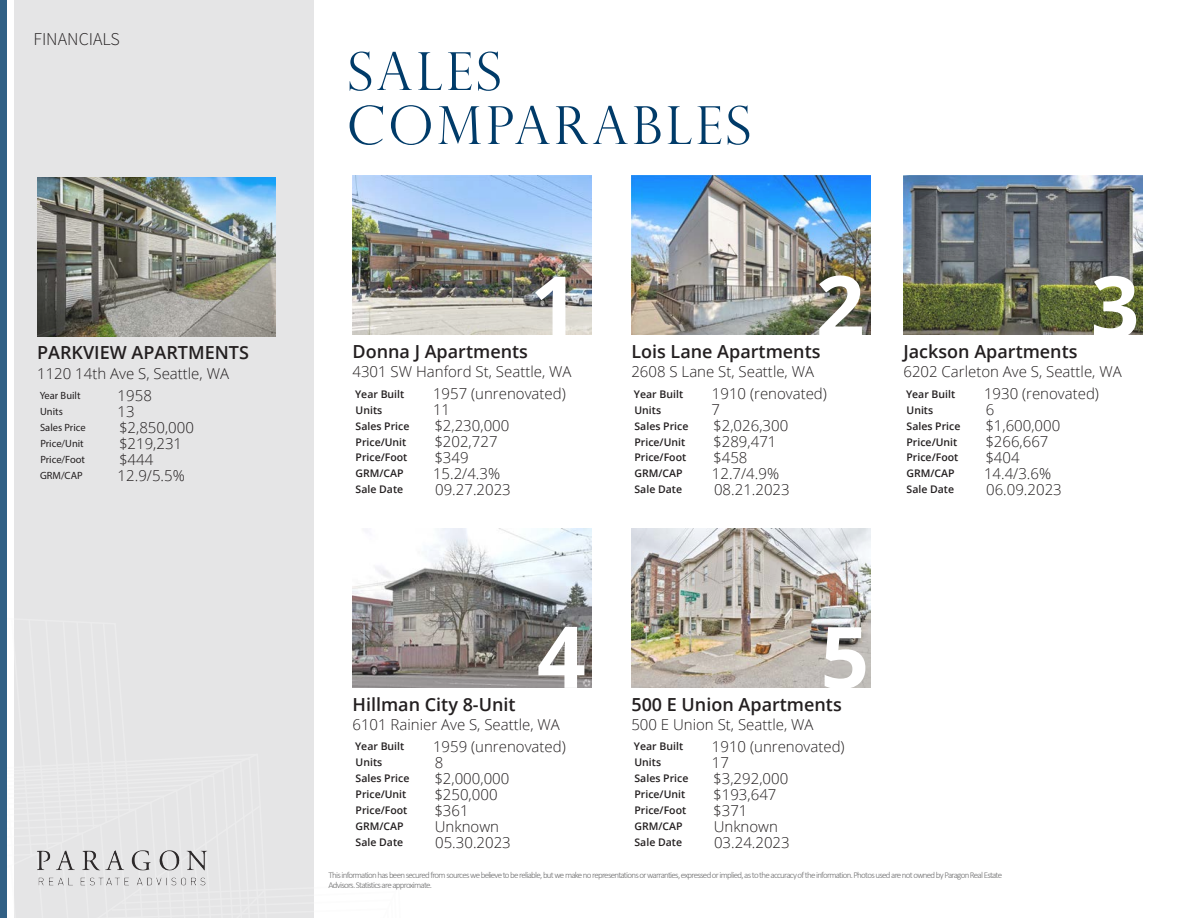
<style>
.page{position:relative;width:1188px;height:918px;background:#fff}
.page>*{position:absolute;margin:0;border:0;box-sizing:border-box;transform-origin:0 0}
.t1{font:700 85.5px "Open Sans";color:#fff}
.Page_Title{font:300 52.5px "Perpetua Titling";letter-spacing:.07em;color:#003b69}
.t2{font:600 18px "Open Sans";color:#231f20}
.t3{font:18px "Source Sans Variable";color:#231f20}
.t4{font:300 15px "Open Sans";color:#231f20}
.t5{font:600 10.5px "Open Sans";color:#231f20}
.t6{font:10.5px "Myriad Pro";color:#231f20}
.t7{font:300 9px/10.5px "Calibri";letter-spacing:-.08em;color:#3e3e3f}
</style>
<div class="page">
<div style="left:15px;top:0;width:299px;height:918px;background:#e5e5e6"></div>
<img style="left:352px;top:176px;width:239px;height:159px">
<img style="left:631px;top:176px;width:239px;height:159px">
<img style="left:903px;top:176px;width:239px;height:159px">
<img style="left:352px;top:528px;width:239px;height:159px">
<img style="left:631px;top:528px;width:239px;height:159px">
<img style="left:37px;top:177px;width:239px;height:159px">
<img style="left:37px;top:850px;width:170px;height:36px">
<div style="left:0;top:0;width:7px;height:918px;background:#316085"></div>
<p class="t3" style="left:33px;top:28px;width:88px">FINANCIALS</p>
<p class="t2" style="left:37px;top:340px;width:213px">PARKVIEW APARTMENTS</p>
<p class="t4" style="left:37px;top:363px;width:193px">1120 14th Ave S, Seattle, WA</p>
<p class="t6" style="left:40px;top:389px;width:42px">Year Built</p>
<p class="t4" style="left:118px;top:385px;width:36px">1958</p>
<p class="t6" style="left:40px;top:405px;width:24px">Units</p>
<p class="t4" style="left:118px;top:401px;width:19px">13</p>
<p class="t6" style="left:40px;top:421px;width:47px">Sales Price</p>
<p class="t4" style="left:119px;top:417px;width:76px">$2,850,000</p>
<p class="t6" style="left:40px;top:437px;width:45px">Price/Unit</p>
<p class="t4" style="left:119px;top:433px;width:65px">$219,231</p>
<p class="t6" style="left:40px;top:453px;width:46px">Price/Foot</p>
<p class="t4" style="left:119px;top:449px;width:36px">$444</p>
<p class="t6" style="left:40px;top:469px;width:44px">GRM/CAP</p>
<p class="t4" style="left:118px;top:465px;width:69px">12.9/5.5%</p>
<p class="Page_Title" style="left:348px;top:40px;width:155px">SALES</p>
<p class="Page_Title" style="left:347px;top:94px;width:405px">COMPARABLES</p>
<p class="t1" style="left:530px;top:246px;width:50px">1</p>
<p class="t2" style="left:352px;top:339px;width:177px">Donna J Apartments</p>
<p class="t4" style="left:352px;top:362px;width:221px">4301 SW Hanford St, Seattle, WA</p>
<p class="t5" style="left:355px;top:387px;width:51px">Year Built</p>
<p class="t4" style="left:433px;top:384px;width:134px">1957 (unrenovated)</p>
<p class="t5" style="left:356px;top:403px;width:28px">Units</p>
<p class="t4" style="left:433px;top:400px;width:19px">11</p>
<p class="t5" style="left:356px;top:419px;width:55px">Sales Price</p>
<p class="t4" style="left:434px;top:416px;width:76px">$2,230,000</p>
<p class="t5" style="left:356px;top:434px;width:52px">Price/Unit</p>
<p class="t4" style="left:434px;top:432px;width:65px">$202,727</p>
<p class="t5" style="left:356px;top:450px;width:53px">Price/Foot</p>
<p class="t4" style="left:434px;top:447px;width:36px">$349</p>
<p class="t5" style="left:356px;top:466px;width:50px">GRM/CAP</p>
<p class="t4" style="left:433px;top:463px;width:69px">15.2/4.3%</p>
<p class="t5" style="left:356px;top:482px;width:49px">Sale Date</p>
<p class="t4" style="left:435px;top:479px;width:77px">09.27.2023</p>
<p class="t1" style="left:816px;top:246px;width:50px">2</p>
<p class="t2" style="left:631px;top:339px;width:191px">Lois Lane Apartments</p>
<p class="t4" style="left:631px;top:362px;width:184px">2608 S Lane St, Seattle, WA</p>
<p class="t5" style="left:634px;top:387px;width:51px">Year Built</p>
<p class="t4" style="left:712px;top:384px;width:117px">1910 (renovated)</p>
<p class="t5" style="left:635px;top:403px;width:28px">Units</p>
<p class="t4" style="left:712px;top:400px;width:10px">7</p>
<p class="t5" style="left:635px;top:419px;width:55px">Sales Price</p>
<p class="t4" style="left:713px;top:416px;width:76px">$2,026,300</p>
<p class="t5" style="left:634px;top:434px;width:52px">Price/Unit</p>
<p class="t4" style="left:713px;top:432px;width:65px">$289,471</p>
<p class="t5" style="left:634px;top:450px;width:53px">Price/Foot</p>
<p class="t4" style="left:713px;top:447px;width:36px">$458</p>
<p class="t5" style="left:634px;top:466px;width:50px">GRM/CAP</p>
<p class="t4" style="left:712px;top:463px;width:69px">12.7/4.9%</p>
<p class="t5" style="left:635px;top:482px;width:49px">Sale Date</p>
<p class="t4" style="left:714px;top:479px;width:77px">08.21.2023</p>
<p class="t1" style="left:1091px;top:246px;width:50px">3</p>
<p class="t2" style="left:903px;top:339px;width:176px">Jackson Apartments</p>
<p class="t4" style="left:903px;top:362px;width:220px">6202 Carleton Ave S, Seattle, WA</p>
<p class="t5" style="left:906px;top:387px;width:51px">Year Built</p>
<p class="t4" style="left:984px;top:384px;width:117px">1930 (renovated)</p>
<p class="t5" style="left:907px;top:403px;width:28px">Units</p>
<p class="t4" style="left:986px;top:400px;width:10px">6</p>
<p class="t5" style="left:907px;top:419px;width:55px">Sales Price</p>
<p class="t4" style="left:985px;top:416px;width:76px">$1,600,000</p>
<p class="t5" style="left:907px;top:434px;width:52px">Price/Unit</p>
<p class="t4" style="left:985px;top:432px;width:65px">$266,667</p>
<p class="t5" style="left:907px;top:450px;width:53px">Price/Foot</p>
<p class="t4" style="left:985px;top:447px;width:36px">$404</p>
<p class="t5" style="left:906px;top:466px;width:50px">GRM/CAP</p>
<p class="t4" style="left:984px;top:463px;width:69px">14.4/3.6%</p>
<p class="t5" style="left:907px;top:482px;width:49px">Sale Date</p>
<p class="t4" style="left:986px;top:479px;width:77px">06.09.2023</p>
<p class="t1" style="left:537px;top:597px;width:50px">4</p>
<p class="t2" style="left:352px;top:692px;width:165px">Hillman City 8-Unit</p>
<p class="t4" style="left:352px;top:714px;width:209px">6101 Rainier Ave S, Seattle, WA</p>
<p class="t5" style="left:355px;top:739px;width:51px">Year Built</p>
<p class="t4" style="left:433px;top:736px;width:134px">1959 (unrenovated)</p>
<p class="t5" style="left:356px;top:755px;width:28px">Units</p>
<p class="t4" style="left:435px;top:752px;width:10px">8</p>
<p class="t5" style="left:356px;top:771px;width:55px">Sales Price</p>
<p class="t4" style="left:434px;top:768px;width:76px">$2,000,000</p>
<p class="t5" style="left:356px;top:787px;width:52px">Price/Unit</p>
<p class="t4" style="left:434px;top:784px;width:65px">$250,000</p>
<p class="t5" style="left:356px;top:803px;width:53px">Price/Foot</p>
<p class="t4" style="left:434px;top:800px;width:36px">$361</p>
<p class="t5" style="left:356px;top:819px;width:50px">GRM/CAP</p>
<p class="t4" style="left:435px;top:816px;width:66px">Unknown</p>
<p class="t5" style="left:356px;top:835px;width:49px">Sale Date</p>
<p class="t4" style="left:435px;top:832px;width:77px">05.30.2023</p>
<p class="t1" style="left:820px;top:597px;width:50px">5</p>
<p class="t2" style="left:631px;top:692px;width:212px">500 E Union Apartments</p>
<p class="t4" style="left:631px;top:714px;width:184px">500 E Union St, Seattle, WA</p>
<p class="t5" style="left:634px;top:739px;width:51px">Year Built</p>
<p class="t4" style="left:712px;top:736px;width:134px">1910 (unrenovated)</p>
<p class="t5" style="left:635px;top:755px;width:28px">Units</p>
<p class="t4" style="left:712px;top:752px;width:19px">17</p>
<p class="t5" style="left:635px;top:771px;width:55px">Sales Price</p>
<p class="t4" style="left:713px;top:768px;width:76px">$3,292,000</p>
<p class="t5" style="left:634px;top:787px;width:52px">Price/Unit</p>
<p class="t4" style="left:713px;top:784px;width:65px">$193,647</p>
<p class="t5" style="left:634px;top:803px;width:53px">Price/Foot</p>
<p class="t4" style="left:713px;top:800px;width:36px">$371</p>
<p class="t5" style="left:634px;top:819px;width:50px">GRM/CAP</p>
<p class="t4" style="left:714px;top:816px;width:66px">Unknown</p>
<p class="t5" style="left:635px;top:835px;width:49px">Sale Date</p>
<p class="t4" style="left:714px;top:832px;width:77px">03.24.2023</p>
<p class="t7" style="left:329px;top:869px;width:675px">This information has been secured from sources we believe to be reliable, but we make no representations or warranties, expressed or implied, as to the accuracy of the information. Photos used are not owned by Paragon Real Estate<br>Advisors. Statistics are approximate.</p>
</div>
